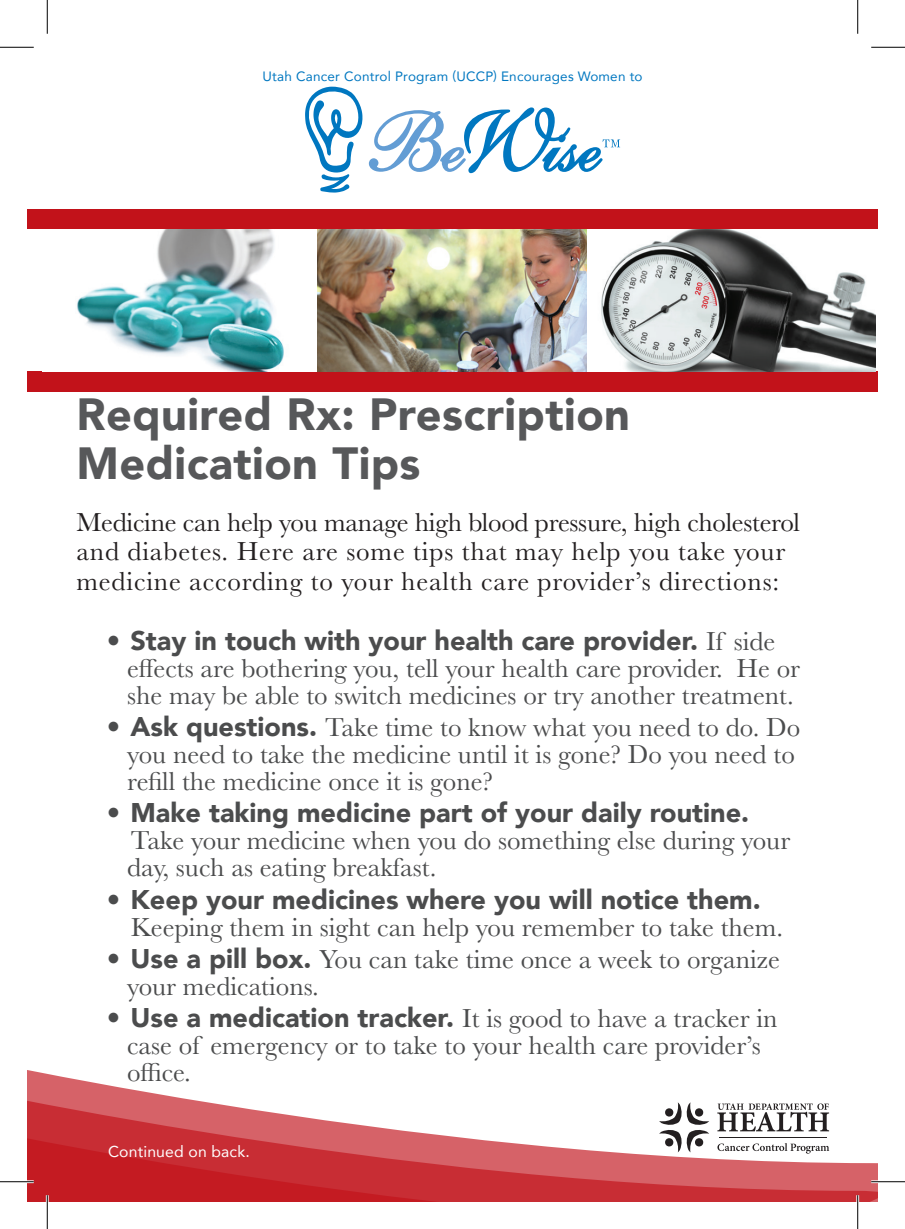
<style>
.page{position:relative;width:905px;height:1229px;background:#fff}
.page>*{position:absolute;margin:0;border:0;box-sizing:border-box;transform-origin:0 0}
.t1{font:900 45px/49.5px "Avenir";letter-spacing:.01em;color:#57585a}
.t2{font:27px/27px "Baskerville";color:#4b4c4d}
.t3{font:27px/29.2px "Baskerville";letter-spacing:.03em;color:#231f20}
.t4{font:900 27px "Avenir";color:#4b4c4d}
.t5{font:15.75px "Avenir";letter-spacing:.01em;color:#fff}
.t6{font:13.5px "Avenir";letter-spacing:.015em;color:#0077c0}
.s1{font-family:"Baskerville";font-weight:400}
.s2{font-family:"Avenir";font-weight:900}
</style>
<div class="page">
<div style="left:27px;top:209px;width:851px;height:183px;background:#c2121a"></div>
<svg style="left:369px;top:107px;width:251px;height:66px"></svg>
<svg style="left:305px;top:87px;width:57px;height:105px"></svg>
<svg style="left:27px;top:1072px;width:802px;height:37px"></svg>
<svg style="left:27px;top:1109px;width:851px;height:93px"></svg>
<div style="left:27px;top:230px;width:290px;height:141px;background:#fff"></div>
<img style="left:77px;top:230px;width:207px;height:141px">
<img style="left:317px;top:230px;width:270px;height:141px">
<svg style="left:587px;top:230px;width:291px;height:141px;background:#a1a3a3"></svg>
<hr style="left:0;top:1180px;width:34px;height:3px;background:#fff">
<hr style="left:871px;top:1180px;width:33px;height:3px;background:#fff">
<hr style="left:46px;top:1195px;width:3px;height:33px;background:#fff">
<hr style="left:856px;top:1195px;width:3px;height:33px;background:#fff">
<hr style="left:0;top:47px;width:34px;height:1px;background:#000">
<hr style="left:871px;top:47px;width:33px;height:1px;background:#000">
<hr style="left:0;top:1181px;width:34px;height:1px;background:#000">
<hr style="left:871px;top:1181px;width:33px;height:1px;background:#000">
<hr style="left:47px;top:0;width:1px;height:34px;background:#000">
<hr style="left:47px;top:1195px;width:1px;height:33px;background:#000">
<hr style="left:857px;top:0;width:1px;height:34px;background:#000">
<hr style="left:857px;top:1195px;width:1px;height:33px;background:#000">
<p class="t6" style="left:262px;top:65px;width:381px">Utah Cancer Control Program (UCCP) Encourages Women to</p>
<h1 class="t1" style="left:76px;top:388px;width:555px">Required Rx: Prescription<br>Medication Tips</h1>
<p class="t3" style="left:76px;top:508px;width:725px">Medicine can help you manage high blood pressure, high cholesterol and diabetes. Here are some tips that may help you take your medicine according to your health care provider’s directions:</p>
<p class="t4" style="left:107px;top:617px;width:670px">• Stay in touch with your health care provider. <span class="s1">If side</span></p>
<p class="t2" style="left:127px;top:655px;width:674px">effects are bothering you, tell your health care provider. He or she may be able to switch medicines or try another treatment.</p>
<p class="t2" style="left:127px;top:714px;width:674px;text-indent:-20px"><span class="s2">• Ask questions.</span> Take time to know what you need to do. Do you need to take the medicine until it is gone? Do you need to refill the medicine once it is gone?</p>
<p class="t4" style="left:107px;top:789px;width:644px">• Make taking medicine part of your daily routine.</p>
<p class="t2" style="left:127px;top:827px;width:664px">Take your medicine when you do something else during your day, such as eating breakfast.</p>
<p class="t4" style="left:107px;top:876px;width:655px">• Keep your medicines where you will notice them.</p>
<p class="t2" style="left:131px;top:913px;width:653px">Keeping them in sight can help you remember to take them.</p>
<p class="t2" style="left:127px;top:946px;width:654px;text-indent:-20px"><span class="s2">• Use a pill box.</span> You can take time once a week to organize your medications.</p>
<p class="t2" style="left:127px;top:1005px;width:652px;text-indent:-20px"><span class="s2">• Use a medication tracker.</span> It is good to have a tracker in case of emergency or to take to your health care provider’s office.</p>
<p class="t5" style="left:108px;top:1138px;width:143px">Continued on back.</p>
</div>
